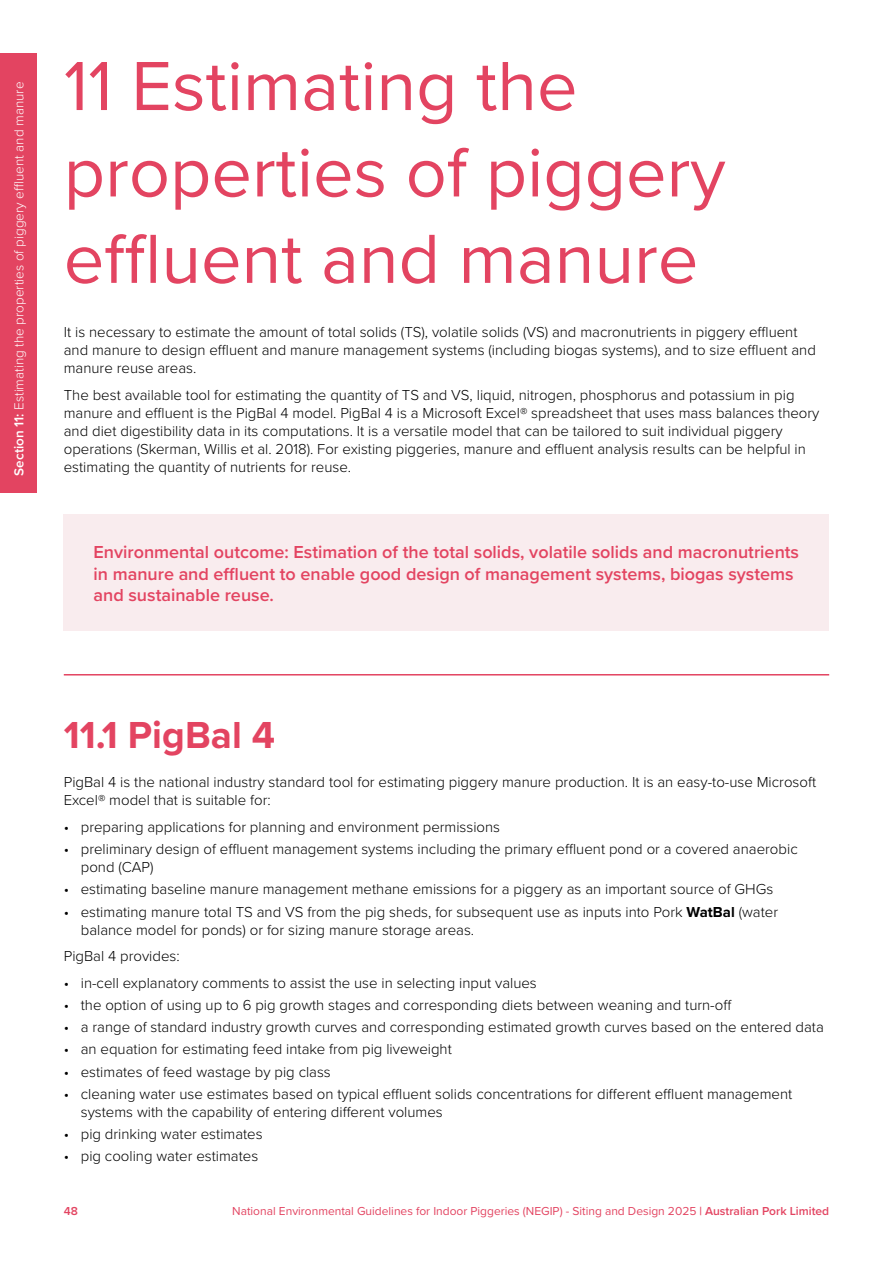
<style>
.page{position:relative;width:893px;height:1263px;background:#fff}
.page>*{position:absolute;margin:0;border:0;box-sizing:border-box;transform-origin:0 0}
.t1{font:72px/86.4px "Proxima Nova";color:#e34461}
.t2{font:700 39px "Proxima Nova";color:#e34461}
.t3{font:600 18px/21.6px "Proxima Nova";color:#e34461}
.Body{font:300 15px/18px "Proxima Nova";color:#000}
.t4{font:300 13.5px "Proxima Nova";color:#fff}
.t5{font:12px "Proxima Nova";color:#e34461}
.t6{font:600 12px "Proxima Nova";color:#e34461}
.s1{font-weight:600}
.s2{font-weight:700}
</style>
<div class="page">
<div style="left:64px;top:514px;width:765px;height:117px;background:#f9ecee"></div>
<hr style="left:64px;top:674px;width:765px;height:1px;background:#e34461">
<div style="left:0;top:53px;width:36px;height:440px;background:#e34461"></div>
<p class="t4" style="left:9px;top:476px;width:395px;rotate:-90deg"><span class="s1">Section 11:</span> Estimating the properties of piggery effluent and manure</p>
<h1 class="t1" style="left:64px;top:40px;width:663px">11 Estimating the properties of piggery effluent and manure</h1>
<p class="Body" style="left:64px;top:322px;width:754px">It is necessary to estimate the amount of total solids (TS), volatile solids (VS) and macronutrients in piggery effluent and manure to design effluent and manure management systems (including biogas systems), and to size effluent and manure reuse areas.</p>
<p class="Body" style="left:64px;top:385px;width:757px">The best available tool for estimating the quantity of TS and VS, liquid, nitrogen, phosphorus and potassium in pig manure and effluent is the PigBal 4 model. PigBal 4 is a Microsoft Excel® spreadsheet that uses mass balances theory and diet digestibility data in its computations. It is a versatile model that can be tailored to suit individual piggery operations (Skerman, Willis et al. 2018). For existing piggeries, manure and effluent analysis results can be helpful in estimating the quantity of nutrients for reuse.</p>
<p class="t3" style="left:94px;top:541px;width:707px">Environmental outcome: Estimation of the total solids, volatile solids and macronutrients in manure and effluent to enable good design of management systems, biogas systems and sustainable reuse.</p>
<h2 class="t2" style="left:64px;top:706px;width:213px">11.1 PigBal 4</h2>
<p class="Body" style="left:64px;top:772px;width:754px">PigBal 4 is the national industry standard tool for estimating piggery manure production. It is an easy-to-use Microsoft<br>Excel® model that is suitable for:</p>
<p class="Body" style="left:64px;top:817px;width:438px">• preparing applications for planning and environment permissions</p>
<p class="Body" style="left:81px;top:839px;width:718px;text-indent:-17px">• preliminary design of effluent management systems including the primary effluent pond or a covered anaerobic pond (CAP)</p>
<p class="Body" style="left:64px;top:879px;width:711px">• estimating baseline manure management methane emissions for a piggery as an important source of GHGs</p>
<p class="Body" style="left:81px;top:902px;width:699px;text-indent:-17px">• estimating manure total TS and VS from the pig sheds, for subsequent use as inputs into Pork <span class="s2">WatBal</span> (water balance model for ponds) or for sizing manure storage areas.</p>
<p class="Body" style="left:64px;top:946px;width:117px">PigBal 4 provides:</p>
<p class="Body" style="left:64px;top:973px;width:475px">• in-cell explanatory comments to assist the use in selecting input values</p>
<p class="Body" style="left:64px;top:995px;width:669px">• the option of using up to 6 pig growth stages and corresponding diets between weaning and turn-off</p>
<p class="Body" style="left:64px;top:1017px;width:762px">• a range of standard industry growth curves and corresponding estimated growth curves based on the entered data</p>
<p class="Body" style="left:64px;top:1039px;width:390px">• an equation for estimating feed intake from pig liveweight</p>
<p class="Body" style="left:64px;top:1062px;width:269px">• estimates of feed wastage by pig class</p>
<p class="Body" style="left:81px;top:1084px;width:713px;text-indent:-17px">• cleaning water use estimates based on typical effluent solids concentrations for different effluent management systems with the capability of entering different volumes</p>
<p class="Body" style="left:64px;top:1124px;width:200px">• pig drinking water estimates</p>
<p class="Body" style="left:64px;top:1146px;width:196px">• pig cooling water estimates</p>
<p class="t6" style="left:64px;top:1201px;width:16px">48</p>
<p class="t5" style="left:232px;top:1201px;width:598px">National Environmental Guidelines for Indoor Piggeries (NEGIP) - Siting and Design 2025 <span class="s1">| Australian Pork Limited</span></p>
</div>
